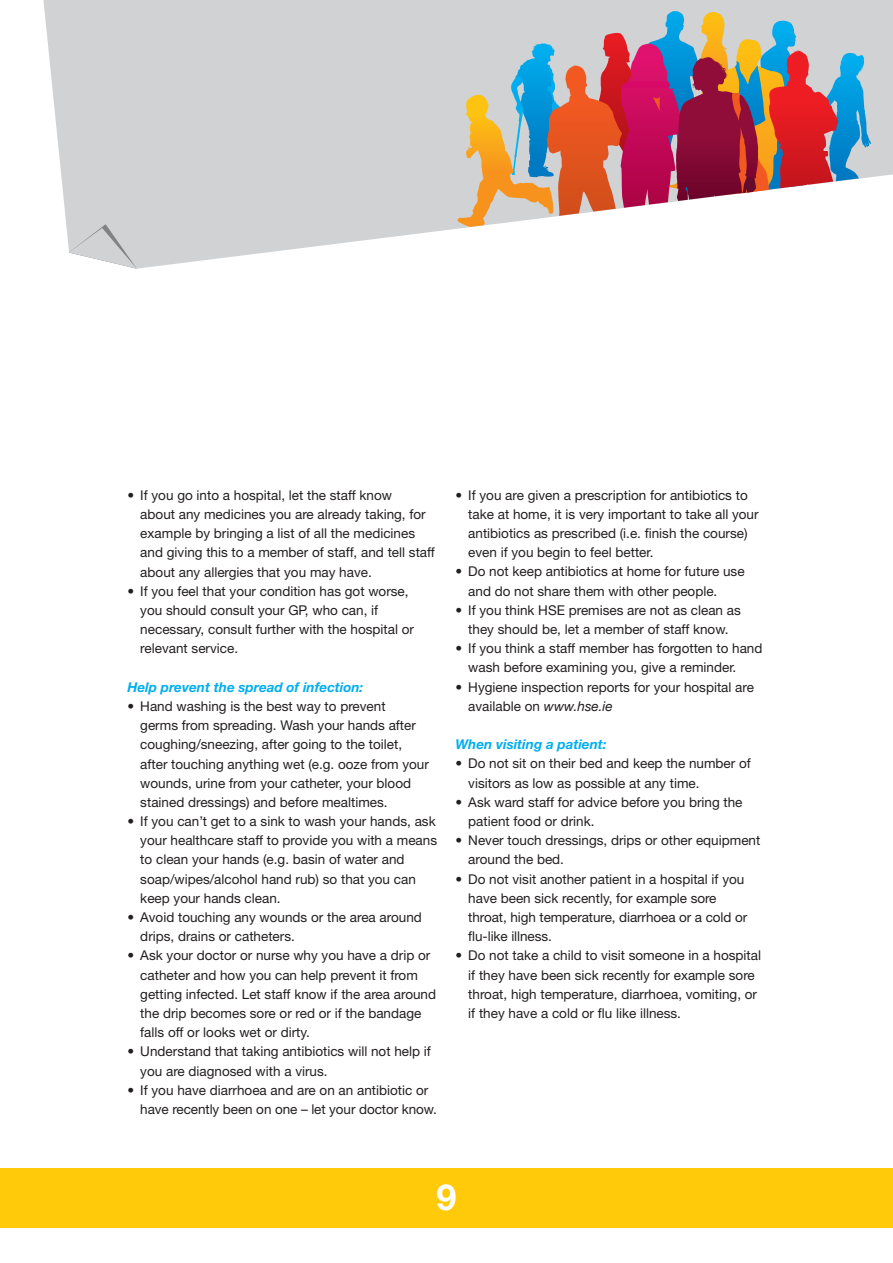
<style>
.page{position:relative;width:893px;height:1263px;background:#fff}
.page>*{position:absolute;margin:0;border:0;box-sizing:border-box;transform-origin:0 0}
.t1{font:700 36px "Helvetica Neue";color:#fff}
.t2{font:13.5px/19.2px "Helvetica Neue";color:#231f20}
.t3{font:italic 700 13.5px "Helvetica Neue";color:#00aeef}
.s1{font-style:italic}
</style>
<div class="page">
<div style="left:0;top:1168px;width:893px;height:59px;background:#feca0a"></div>
<svg style="left:43px;top:0;width:850px;height:269px;fill:#d1d2d4"></svg>
<svg style="left:456px;top:11px;width:405px;height:216px;background:#ba8d90"></svg>
<svg style="left:69px;top:224px;width:68px;height:45px"></svg>
<p class="t2" style="left:140px;top:485px;width:296px;text-indent:-13px">• If you go into a hospital, let the staff know<br>about any medicines you are already taking, for example by bringing a list of all the medicines and giving this to a member of staff, and tell staff about any allergies that you may have.</p>
<p class="t2" style="left:140px;top:581px;width:275px;text-indent:-13px">• If you feel that your condition has got worse, you should consult your GP, who can, if necessary, consult further with the hospital or relevant service.</p>
<p class="t3" style="left:128px;top:678px;width:237px">Help prevent the spread of infection:</p>
<p class="t2" style="left:140px;top:696px;width:290px;text-indent:-13px">• Hand washing is the best way to prevent<br>germs from spreading. Wash your hands after coughing/sneezing, after going to the toilet, after touching anything wet (e.g. ooze from your wounds, urine from your catheter, your blood stained dressings) and before mealtimes.</p>
<p class="t2" style="left:140px;top:811px;width:298px;text-indent:-13px">• If you can’t get to a sink to wash your hands, ask your healthcare staff to provide you with a means to clean your hands (e.g. basin of water and soap/wipes/alcohol hand rub) so that you can keep your hands clean.</p>
<p class="t2" style="left:140px;top:907px;width:283px;text-indent:-13px">• Avoid touching any wounds or the area around drips, drains or catheters.</p>
<p class="t2" style="left:140px;top:946px;width:297px;text-indent:-13px">• Ask your doctor or nurse why you have a drip or catheter and how you can help prevent it from getting infected. Let staff know if the area around the drip becomes sore or red or if the bandage falls off or looks wet or dirty.</p>
<p class="t2" style="left:140px;top:1042px;width:292px;text-indent:-13px">• Understand that taking antibiotics will not help if you are diagnosed with a virus.</p>
<p class="t2" style="left:140px;top:1080px;width:298px;text-indent:-13px">• If you have diarrhoea and are on an antibiotic or have recently been on one – let your doctor know.</p>
<p class="t2" style="left:468px;top:485px;width:292px;text-indent:-13px">• If you are given a prescription for antibiotics to take at home, it is very important to take all your antibiotics as prescribed (i.e. finish the course) even if you begin to feel better.</p>
<p class="t2" style="left:468px;top:562px;width:278px;text-indent:-13px">• Do not keep antibiotics at home for future use and do not share them with other people.</p>
<p class="t2" style="left:455px;top:600px;width:287px;text-align:center">• If you think HSE premises are not as clean as they should be, let a member of staff know.</p>
<p class="t2" style="left:468px;top:639px;width:296px;text-indent:-13px">• If you think a staff member has forgotten to hand wash before examining you, give a reminder.</p>
<p class="t2" style="left:468px;top:677px;width:287px;text-indent:-13px">• Hygiene inspection reports for your hospital are available on <span class="s1">www.hse.ie</span></p>
<p class="t3" style="left:455px;top:736px;width:153px">When visiting a patient:</p>
<p class="t2" style="left:468px;top:754px;width:284px;text-indent:-13px">• Do not sit on their bed and keep the number of visitors as low as possible at any time.</p>
<p class="t2" style="left:468px;top:792px;width:276px;text-indent:-13px">• Ask ward staff for advice before you bring the patient food or drink.</p>
<p class="t2" style="left:468px;top:830px;width:294px;text-indent:-13px">• Never touch dressings, drips or other equipment around the bed.</p>
<p class="t2" style="left:468px;top:869px;width:281px;text-indent:-13px">• Do not visit another patient in a hospital if you have been sick recently, for example sore throat, high temperature, diarrhoea or a cold or flu-like illness.</p>
<p class="t2" style="left:468px;top:946px;width:294px;text-indent:-13px">• Do not take a child to visit someone in a hospital if they have been sick recently for example sore throat, high temperature, diarrhoea, vomiting, or if they have a cold or flu like illness.</p>
<h1 class="t1" style="left:436px;top:1175px;width:22px">9</h1>
</div>
